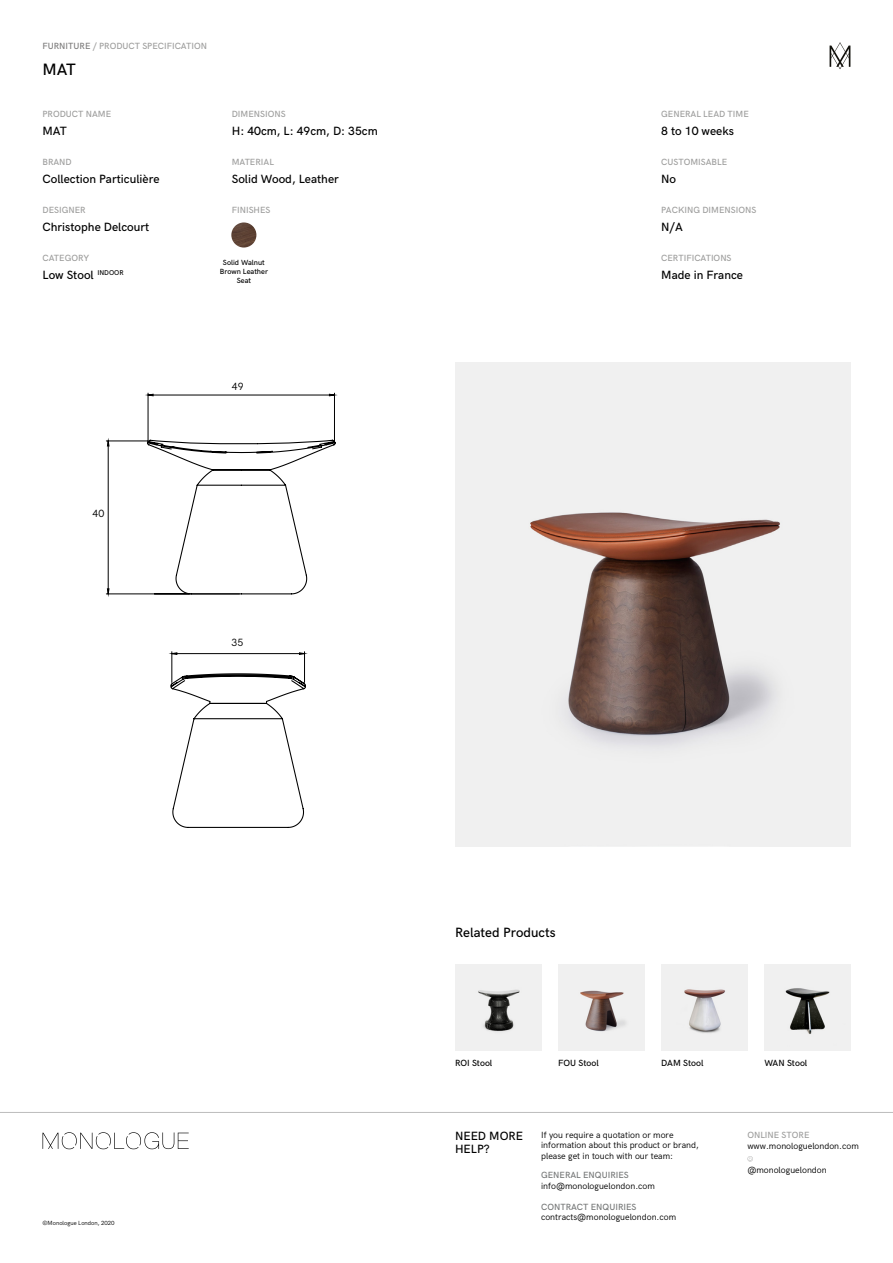
<style>
.page{position:relative;width:893px;height:1263px;background:#fff}
.page>*{position:absolute;margin:0;border:0;box-sizing:border-box;transform-origin:0 0}
.t1{font:500 16.5px "HK Grotesk";color:#000}
.t2{font:500 13.5px "HK Grotesk";color:#000}
.t3{font:500 12px/13.5px "HK Grotesk";color:#000}
.t4{font:10.5px "HK Grotesk";color:#000}
.t5{font:9px/10.5px "HK Grotesk";color:#000}
.t6{font:500 9px "HK Grotesk";color:#9d9d9c}
.t7{font:500 9px "HK Grotesk";color:#757777}
.t8{font:500 9px "HK Grotesk";color:#000}
.t9{font:500 7.5px/9px "HK Grotesk";color:#000;text-align:center}
.t10{font:6px "HK Grotesk";color:#000}
.s1{color:#7c7b7b}
</style>
<div class="page">
<svg style="left:747px;top:1156px;width:6px;height:5px"></svg>
<hr style="left:0;top:1112px;width:893px;height:1px;background:#bcbcbc">
<svg style="left:43px;top:1132px;width:146px;height:17px"></svg>
<svg style="left:830px;top:42px;width:20px;height:27px"></svg>
<img style="left:558px;top:965px;width:86px;height:86px">
<img style="left:231px;top:222px;width:25px;height:26px;border-radius:13px">
<img style="left:455px;top:965px;width:86px;height:86px">
<img style="left:661px;top:965px;width:86px;height:86px">
<img style="left:764px;top:965px;width:86px;height:86px">
<img style="left:455px;top:363px;width:395px;height:483px">
<hr style="left:334px;top:393px;width:1px;height:48px;background:#000">
<hr style="left:148px;top:393px;width:1px;height:49px;background:#000">
<hr style="left:106px;top:441px;width:41px;height:1px;background:#000">
<hr style="left:106px;top:593px;width:83px;height:1px;background:#000">
<svg style="left:149px;top:394px;width:185px;height:2px"></svg>
<svg style="left:107px;top:441px;width:2px;height:153px"></svg>
<svg style="left:146px;top:439px;width:190px;height:389px"></svg>
<p class="t6" style="left:43px;top:39px;width:166px"><span class="s1">FURNITURE</span> / PRODUCT SPECIFICATION</p>
<h1 class="t1" style="left:43px;top:57px;width:35px">MAT</h1>
<p class="t6" style="left:43px;top:107px;width:70px">PRODUCT NAME</p>
<p class="t6" style="left:232px;top:107px;width:55px">DIMENSIONS</p>
<p class="t6" style="left:661px;top:107px;width:89px">GENERAL LEAD TIME</p>
<h3 class="t3" style="left:43px;top:123px;width:26px">MAT</h3>
<h3 class="t3" style="left:232px;top:123px;width:148px">H: 40cm, L: 49cm, D: 35cm</h3>
<h3 class="t3" style="left:661px;top:123px;width:74px">8 to 10 weeks</h3>
<p class="t6" style="left:43px;top:155px;width:31px">BRAND</p>
<p class="t6" style="left:232px;top:155px;width:44px">MATERIAL</p>
<p class="t6" style="left:661px;top:155px;width:67px">CUSTOMISABLE</p>
<h3 class="t3" style="left:43px;top:171px;width:119px">Collection Particulière</h3>
<h3 class="t3" style="left:232px;top:171px;width:109px">Solid Wood, Leather</h3>
<h3 class="t3" style="left:661px;top:171px;width:16px">No</h3>
<p class="t6" style="left:43px;top:203px;width:45px">DESIGNER</p>
<p class="t6" style="left:232px;top:203px;width:40px">FINISHES</p>
<p class="t6" style="left:661px;top:203px;width:97px">PACKING DIMENSIONS</p>
<h3 class="t3" style="left:43px;top:219px;width:108px">Christophe Delcourt</h3>
<h3 class="t3" style="left:661px;top:219px;width:23px">N/A</h3>
<p class="t6" style="left:43px;top:251px;width:48px">CATEGORY</p>
<p class="t6" style="left:661px;top:251px;width:72px">CERTIFICATIONS</p>
<p class="t9" style="left:220px;top:257px;width:50px">Solid Walnut<br>Brown Leather<br>Seat</p>
<h3 class="t3" style="left:43px;top:267px;width:83px">Low Stool <sup>INDOOR</sup></h3>
<h3 class="t3" style="left:661px;top:267px;width:83px">Made in France</h3>
<p class="t4" style="left:92px;top:505px;width:13px">40</p>
<p class="t4" style="left:232px;top:379px;width:13px">49</p>
<p class="t4" style="left:231px;top:635px;width:13px">35</p>
<p class="t10" style="left:43px;top:1218px;width:74px">©Monologue London, 2020</p>
<h2 class="t2" style="left:455px;top:923px;width:102px">Related Products</h2>
<p class="t8" style="left:455px;top:1056px;width:39px">ROI Stool</p>
<p class="t8" style="left:661px;top:1056px;width:44px">DAM Stool</p>
<p class="t8" style="left:764px;top:1056px;width:45px">WAN Stool</p>
<p class="t8" style="left:558px;top:1056px;width:42px">FOU Stool</p>
<p class="t5" style="left:541px;top:1128px;width:134px">If you require a quotation or more</p>
<p class="t6" style="left:747px;top:1128px;width:64px">ONLINE STORE</p>
<p class="t5" style="left:541px;top:1139px;width:159px">information about this product or brand, please get in touch with our team:</p>
<h3 class="t3" style="left:455px;top:1128px;width:70px">NEED MORE<br>HELP?</h3>
<p class="t5" style="left:747px;top:1140px;width:113px">www.monologuelondon.com</p>
<p class="t5" style="left:747px;top:1164px;width:81px">@monologuelondon</p>
<p class="t7" style="left:541px;top:1200px;width:97px">CONTRACT ENQUIRIES</p>
<p class="t5" style="left:541px;top:1211px;width:137px">contracts@monologuelondon.com</p>
<p class="t7" style="left:541px;top:1168px;width:89px">GENERAL ENQUIRIES</p>
<p class="t5" style="left:541px;top:1180px;width:115px">info@monologuelondon.com</p>
</div>
